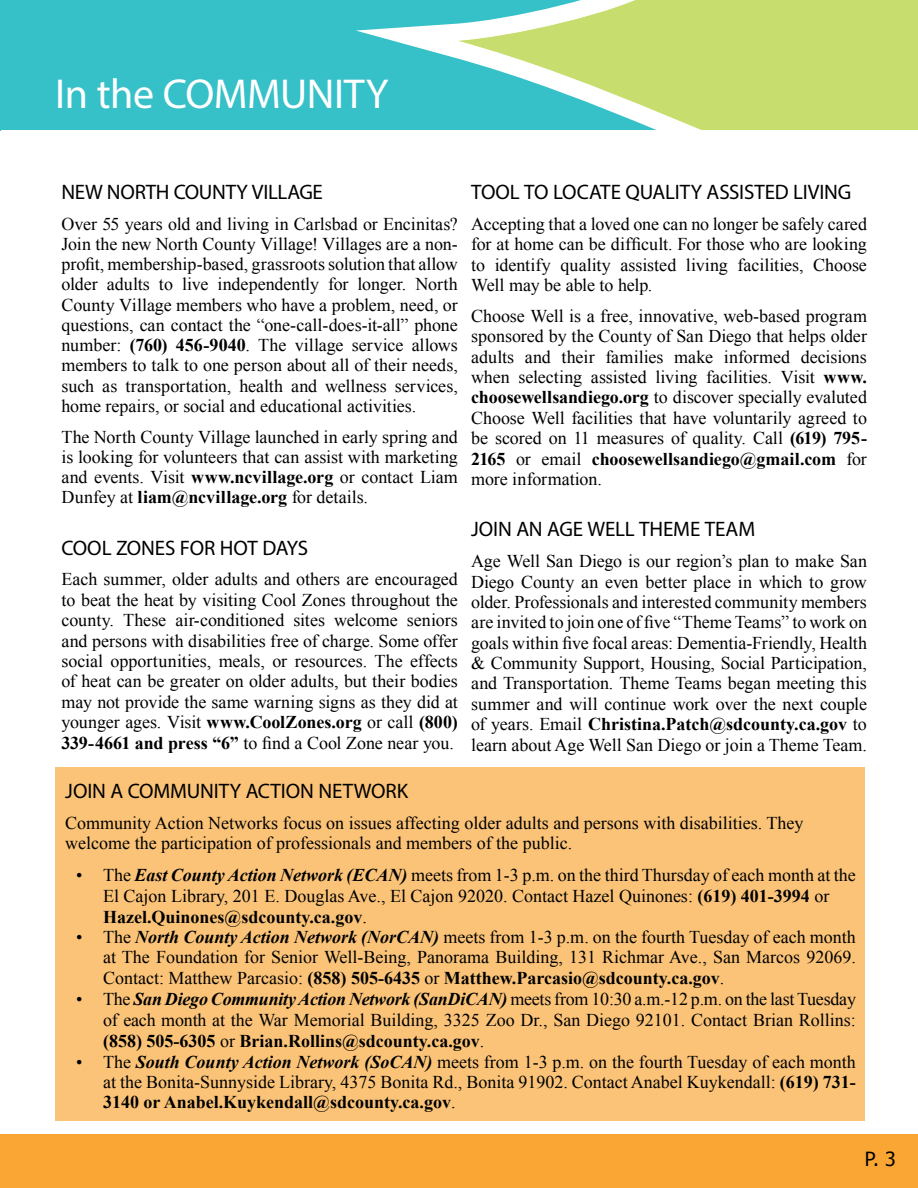
<style>
.page{position:relative;width:918px;height:1188px;background:#fff}
.page>*{position:absolute;margin:0;border:0;box-sizing:border-box;transform-origin:0 0}
.t1{font:42px "Myriad Pro";letter-spacing:-.015em;color:#fff}
.t2{font:21px "Myriad Pro";letter-spacing:-.01em;color:#000}
.t3{font:19.5px "Tahoma";color:#000101}
.t4{font:18px/20.4px "Times New Roman";color:#000;text-align:justify}
.s1{font-weight:700}
.s2{font-weight:700;font-style:italic}
</style>
<div class="page">
<div style="left:0;top:1135px;width:918px;height:53px;background:#faa634"></div>
<div style="left:1px;top:0;width:917px;height:130px;background:#36c0c8"></div>
<hr style="left:0;top:0;width:1px;height:130px;background:#36c0c8">
<svg style="left:414px;top:23px;width:40px;height:35px"></svg>
<svg style="left:454px;top:0;width:464px;height:130px"></svg>
<div style="left:56px;top:767px;width:810px;height:354px;background:#fbc377"></div>
<h1 class="t1" style="left:55px;top:68px;width:335px">In the COMMUNITY</h1>
<p class="t2" style="left:62px;top:179px;width:263px">NEW NORTH COUNTY VILLAGE</p>
<p class="t4" style="left:62px;top:213px;width:398px">Over 55 years old and living in Carlsbad or Encinitas?<br>Join the new North County Village! Villages are a non&shy;profit, membership-based, grassroots solution that allow older adults to live independently for longer. North County Village members who have a problem, need, or questions, can contact the “one-call-does-it-all” phone number: <span class="s1">(760) 456-9040</span>. The village service allows members to talk to one person about all of their needs, such as transportation, health and wellness services, home repairs, or social and educational activities.</p>
<p class="t4" style="left:62px;top:426px;width:398px">The North County Village launched in early spring and is looking for volunteers that can assist with marketing and events. Visit <span class="s1">www.ncvillage.org</span> or contact Liam Dunfey at <span class="s1">liam@ncvillage.org</span> for details.</p>
<p class="t2" style="left:62px;top:535px;width:248px">COOL ZONES FOR HOT DAYS</p>
<p class="t4" style="left:62px;top:569px;width:398px">Each summer, older adults and others are encouraged to beat the heat by visiting Cool Zones throughout the county. These air-conditioned sites welcome seniors and persons with disabilities free of charge. Some offer social opportunities, meals, or resources. The effects of heat can be greater on older adults, but their bodies may not provide the same warning signs as they did at younger ages. Visit <span class="s1">www.CoolZones.org</span> or call <span class="s1">(800)<br>339-4661 and press “6”</span> to find a Cool Zone near you.</p>
<p class="t2" style="left:471px;top:179px;width:382px">TOOL TO LOCATE QUALITY ASSISTED LIVING</p>
<p class="t4" style="left:471px;top:213px;width:397px">Accepting that a loved one can no longer be safely cared for at home can be difficult. For those who are looking to identify quality assisted living facilities, Choose Well may be able to help.</p>
<p class="t4" style="left:471px;top:305px;width:397px">Choose Well is a free, innovative, web-based program sponsored by the County of San Diego that helps older adults and their families make informed decisions when selecting assisted living facilities. Visit <span class="s1">www. choosewellsandiego.org</span> to discover specially evaluted Choose Well facilities that have voluntarily agreed to be scored on 11 measures of quality. Call <span class="s1">(619) 795- 2165</span> or email <span class="s1">choosewellsandiego@gmail.com</span> for more information.</p>
<p class="t2" style="left:471px;top:516px;width:286px">JOIN AN AGE WELL THEME TEAM</p>
<p class="t4" style="left:471px;top:551px;width:397px">Age Well San Diego is our region’s plan to make San Diego County an even better place in which to grow older. Professionals and interested community members are invited to join one of five “Theme Teams” to work on goals within five focal areas: Dementia-Friendly, Health &amp; Community Support, Housing, Social Participation, and Transportation. Theme Teams began meeting this summer and will continue work over the next couple of years. Email <span class="s1">Christina.Patch@sdcounty.ca.gov</span> to learn about Age Well San Diego or join a Theme Team.</p>
<p class="t2" style="left:65px;top:778px;width:344px">JOIN A COMMUNITY ACTION NETWORK</p>
<p class="t4" style="left:65px;top:813px;width:740px">Community Action Networks focus on issues affecting older adults and persons with disabilities. They welcome the participation of professionals and members of the public.</p>
<p class="t4" style="left:103px;top:864px;width:754px;line-height:21px;text-align:left;text-indent:-27px">• The <span class="s2">East County Action Network (ECAN)</span> meets from 1-3 p.m. on the third Thursday of each month at the<br>El Cajon Library, 201 E. Douglas Ave., El Cajon 92020. Contact Hazel Quinones: <span class="s1">(619) 401-3994</span> or<br><span class="s1">Hazel.Quinones@sdcounty.ca.gov</span>.</p>
<p class="t4" style="left:103px;top:927px;width:754px;text-indent:-27px">• The <span class="s2">North County Action Network (NorCAN)</span> meets from 1-3 p.m. on the fourth Tuesday of each month at The Foundation for Senior Well-Being, Panorama Building, 131 Richmar Ave., San Marcos 92069.<br>Contact: Matthew Parcasio: <span class="s1">(858) 505-6435</span> or <span class="s1">Matthew.Parcasio@sdcounty.ca.gov</span>.</p>
<p class="t4" style="left:103px;top:989px;width:754px;line-height:21px;text-indent:-27px">• The <span class="s2">San Diego Community Action Network (SanDiCAN)</span> meets from 10:30 a.m.-12 p.m. on the last Tuesday of each month at the War Memorial Building, 3325 Zoo Dr., San Diego 92101. Contact Brian Rollins: <span class="s1">(858) 505-6305</span> or <span class="s1">Brian.Rollins@sdcounty.ca.gov</span>.</p>
<p class="t4" style="left:103px;top:1051px;width:754px;text-indent:-27px">• The <span class="s2">South County Action Network (SoCAN)</span> meets from 1-3 p.m. on the fourth Tuesday of each month at the Bonita-Sunnyside Library, 4375 Bonita Rd., Bonita 91902. Contact Anabel Kuykendall: <span class="s1">(619) 731- 3140 or Anabel.Kuykendall@sdcounty.ca.gov</span>.</p>
<p class="t3" style="left:865px;top:1146px;width:32px">P. 3</p>
</div>
